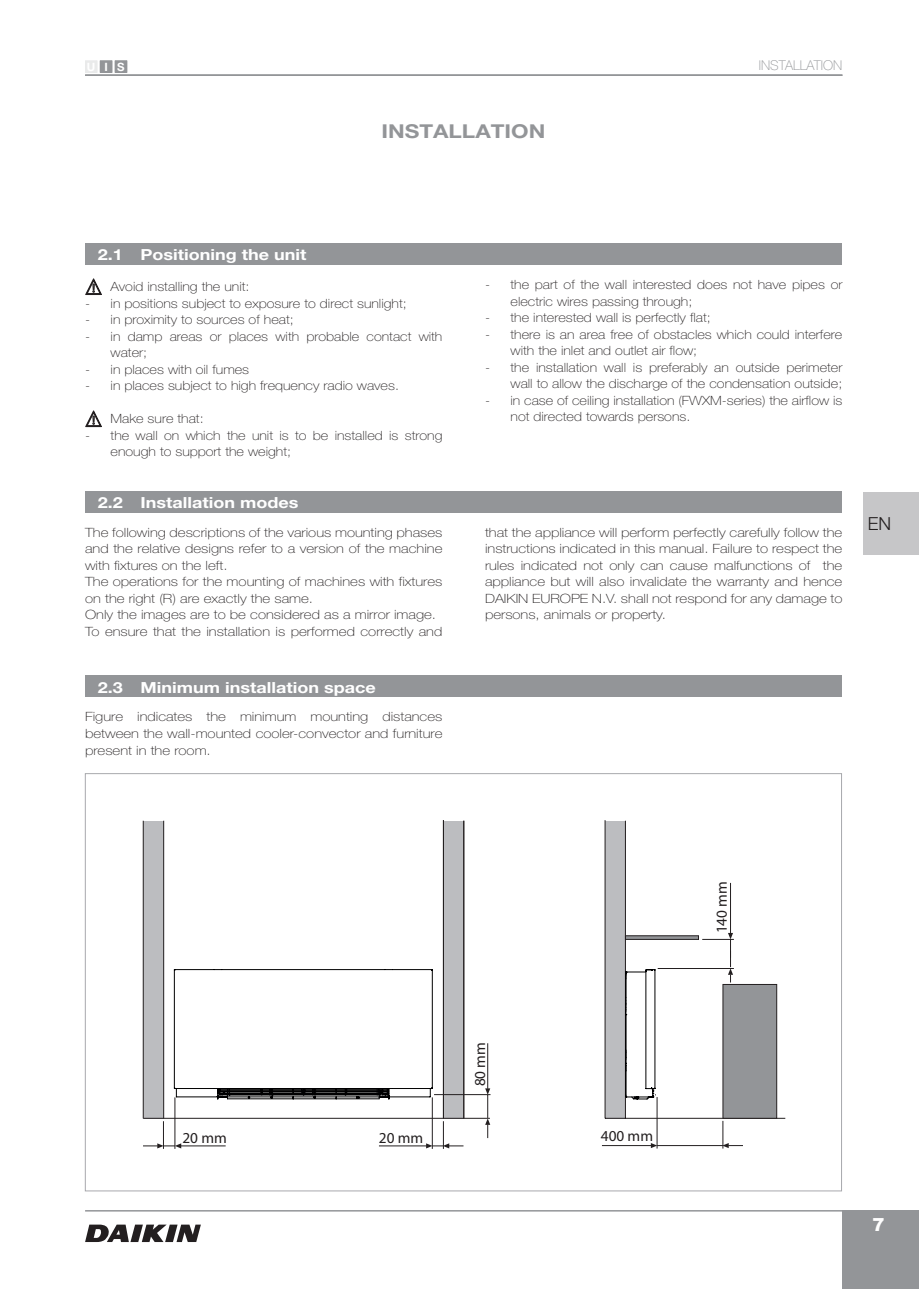
<style>
.page{position:relative;width:919px;height:1289px;background:#fff}
.page>*{position:absolute;margin:0;border:0;box-sizing:border-box;transform-origin:0 0}
.Capitolo_non_numerat{font:700 19.2px "Helvetica Neue LT Std";color:#939598;scale:1.18 1}
.t1{font:300 18px "Helvetica Neue LT Std";color:#231f20}
.t2{font:900 18px "Arial";color:#fff}
.Capitolo_non_numerat-2{font:700 15.3px "Helvetica Neue LT Std";color:#fff;scale:1.18 1}
.t3{font:15.3px "Myriad Pro";color:#231f20}
.t4{font:100 13.5px "Helvetica Neue LT Std";color:#939598}
.Testo{font:100 12.75px/16.5px "Helvetica Neue LT Std";color:#231f20;text-align:justify;scale:1.18 1}
.Rientro_Testo{font:100 12.75px/16.5px "Helvetica Neue LT Std";color:#231f20;scale:1.13 1}
.t5{font:700 11.4px "Helvetica Neue LT Std";color:#fff}
</style>
<div class="page">
<hr style="left:85px;top:1209px;width:757px;height:2px;background:#939598">
<div style="left:842px;top:1209px;width:76px;height:79px;background:#939598"></div>
<hr style="left:85px;top:74px;width:757px;height:2px;background:#939598">
<div style="left:115px;top:61px;width:12px;height:11px;background:#939598"></div>
<div style="left:115px;top:60px;width:12px;height:13px;border:1px solid #939598"></div>
<div style="left:100px;top:61px;width:12px;height:11px;background:#939598"></div>
<div style="left:100px;top:60px;width:12px;height:13px;border:1px solid #939598"></div>
<div style="left:85px;top:61px;width:12px;height:11px;background:#e9eaea"></div>
<div style="left:85px;top:243px;width:756px;height:21px;background:#939598"></div>
<div style="left:85px;top:491px;width:756px;height:21px;background:#939598"></div>
<div style="left:443px;top:820px;width:21px;height:298px;background:#bcbdc0"></div>
<div style="left:143px;top:820px;width:21px;height:298px;background:#bcbdc0"></div>
<hr style="left:438px;top:1117px;width:52px;height:1px;background:#231f20">
<hr style="left:169px;top:1117px;width:269px;height:1px;background:#231f20">
<hr style="left:181px;top:1145px;width:45px;height:1px;background:#231f20">
<hr style="left:379px;top:1145px;width:47px;height:1px;background:#231f20">
<hr style="left:175px;top:1097px;width:1px;height:51px;background:#231f20">
<svg style="left:143px;top:1117px;width:38px;height:31px"></svg>
<hr style="left:432px;top:1097px;width:1px;height:51px;background:#231f20">
<svg style="left:426px;top:1121px;width:37px;height:27px"></svg>
<hr style="left:163px;top:820px;width:1px;height:298px;background:#231f20">
<hr style="left:143px;top:820px;width:1px;height:298px;background:#231f20">
<svg style="left:485px;top:1099px;width:5px;height:39px"></svg>
<hr style="left:463px;top:820px;width:1px;height:298px;background:#231f20">
<hr style="left:443px;top:820px;width:1px;height:298px;background:#231f20">
<div style="left:605px;top:820px;width:20px;height:298px;background:#bcbdc0"></div>
<hr style="left:605px;top:1117px;width:180px;height:1px;background:#231f20">
<hr style="left:625px;top:820px;width:1px;height:298px;background:#231f20">
<hr style="left:604px;top:820px;width:1px;height:298px;background:#231f20">
<svg style="left:626px;top:935px;width:72px;height:4px"></svg>
<div style="left:722px;top:984px;width:54px;height:134px;background:#939598"></div>
<hr style="left:657px;top:968px;width:76px;height:1px;background:#231f20">
<hr style="left:702px;top:939px;width:31px;height:1px;background:#231f20">
<hr style="left:602px;top:1145px;width:49px;height:1px;background:#231f20">
<svg style="left:650px;top:1143px;width:6px;height:5px"></svg>
<hr style="left:657px;top:1145px;width:65px;height:1px;background:#231f20">
<hr style="left:656px;top:1097px;width:1px;height:51px;background:#231f20">
<svg style="left:722px;top:1120px;width:21px;height:28px"></svg>
<hr style="left:730px;top:882px;width:1px;height:51px;background:#231f20">
<svg style="left:728px;top:932px;width:5px;height:50px"></svg>
<svg style="left:174px;top:969px;width:475px;height:130px"></svg>
<svg style="left:625px;top:969px;width:31px;height:129px"></svg>
<div style="left:85px;top:675px;width:756px;height:22px;background:#939598"></div>
<svg style="left:85px;top:1224px;width:116px;height:17px"></svg>
<div style="left:863px;top:492px;width:55px;height:63px;background:#c6c6c8"></div>
<svg style="left:85px;top:278px;width:17px;height:17px"></svg>
<svg style="left:85px;top:410px;width:17px;height:17px"></svg>
<p class="t5" style="left:87px;top:60px;width:39px">UIS</p>
<p class="Capitolo_non_numerat" style="left:381px;top:119px;width:140px">INSTALLATION</p>
<p class="t4" style="left:758px;top:57px;width:85px">INSTALLATION</p>
<p class="Capitolo_non_numerat-2" style="left:98px;top:245px;width:23px">2.1</p>
<p class="Capitolo_non_numerat-2" style="left:140px;top:245px;width:142px">Positioning the unit</p>
<p class="Rientro_Testo" style="left:111px;top:278px;width:124px">Avoid installing the unit:</p>
<p class="Rientro_Testo" style="left:85px;top:295px;width:286px">- in positions subject to exposure to direct sunlight;</p>
<p class="Rientro_Testo" style="left:85px;top:311px;width:186px">- in proximity to sources of heat;</p>
<p class="Rientro_Testo" style="left:111px;top:328px;width:295px;text-indent:-26px">- in damp areas or places with probable contact with water;</p>
<p class="Rientro_Testo" style="left:85px;top:361px;width:147px">- in places with oil fumes</p>
<p class="Rientro_Testo" style="left:85px;top:377px;width:279px">- in places subject to high frequency radio waves.</p>
<p class="Rientro_Testo" style="left:111px;top:410px;width:84px">Make sure that:</p>
<p class="Rientro_Testo" style="left:111px;top:427px;width:295px;text-indent:-26px">- the wall on which the unit is to be installed is strong enough to support the weight;</p>
<p class="Capitolo_non_numerat-2" style="left:98px;top:493px;width:23px">2.2</p>
<p class="Capitolo_non_numerat-2" style="left:140px;top:493px;width:135px">Installation modes</p>
<p class="Testo" style="left:85px;top:524px;width:304px">The following descriptions of the various mounting phases and the relative designs refer to a version of the machine with fixtures on the left.</p>
<p class="Testo" style="left:85px;top:573px;width:304px">The operations for the mounting of machines with fixtures on the right (R) are exactly the same.</p>
<p class="Testo" style="left:85px;top:606px;width:299px">Only the images are to be considered as a mirror image.</p>
<p class="Testo" style="left:85px;top:623px;width:304px">To ensure that the installation is performed correctly and</p>
<p class="Capitolo_non_numerat-2" style="left:140px;top:678px;width:201px">Minimum installation space</p>
<p class="Testo" style="left:85px;top:708px;width:304px">Figure indicates the minimum mounting distances between the wall-mounted cooler-convector and furniture present in the room.</p>
<p class="Capitolo_non_numerat-2" style="left:98px;top:678px;width:23px">2.3</p>
<p class="Rientro_Testo" style="left:510px;top:276px;width:295px;text-indent:-26px">- the part of the wall interested does not have pipes or electric wires passing through;</p>
<p class="Rientro_Testo" style="left:485px;top:309px;width:201px">- the interested wall is perfectly flat;</p>
<p class="Rientro_Testo" style="left:510px;top:326px;width:295px;text-indent:-26px">- there is an area free of obstacles which could interfere with the inlet and outlet air flow;</p>
<p class="Rientro_Testo" style="left:485px;top:359px;width:318px;text-align:right">- the installation wall is preferably an outside perimeter wall to allow the discharge of the condensation outside;</p>
<p class="Rientro_Testo" style="left:510px;top:392px;width:295px;text-indent:-26px">- in case of ceiling installation (FWXM-series) the airflow is not directed towards persons.</p>
<p class="Testo" style="left:485px;top:524px;width:304px">that the appliance will perform perfectly carefully follow the instructions indicated in this manual. Failure to respect the rules indicated not only can cause malfunctions of the appliance but will also invalidate the warranty and hence DAIKIN EUROPE N.V. shall not respond for any damage to persons, animals or property.</p>
<h2 class="t1" style="left:867px;top:512px;width:25px">EN</h2>
<p class="t3" style="left:182px;top:1128px;width:46px">20 mm</p>
<p class="t3" style="left:379px;top:1128px;width:46px">20 mm</p>
<p class="t3" style="left:470px;top:1086px;width:46px;rotate:-90deg">80 mm</p>
<p class="t3" style="left:712px;top:933px;width:54px;rotate:-90deg">140 mm</p>
<p class="t3" style="left:601px;top:1126px;width:54px">400 mm</p>
<h2 class="t2" style="left:872px;top:1211px;width:14px">7</h2>
</div>
